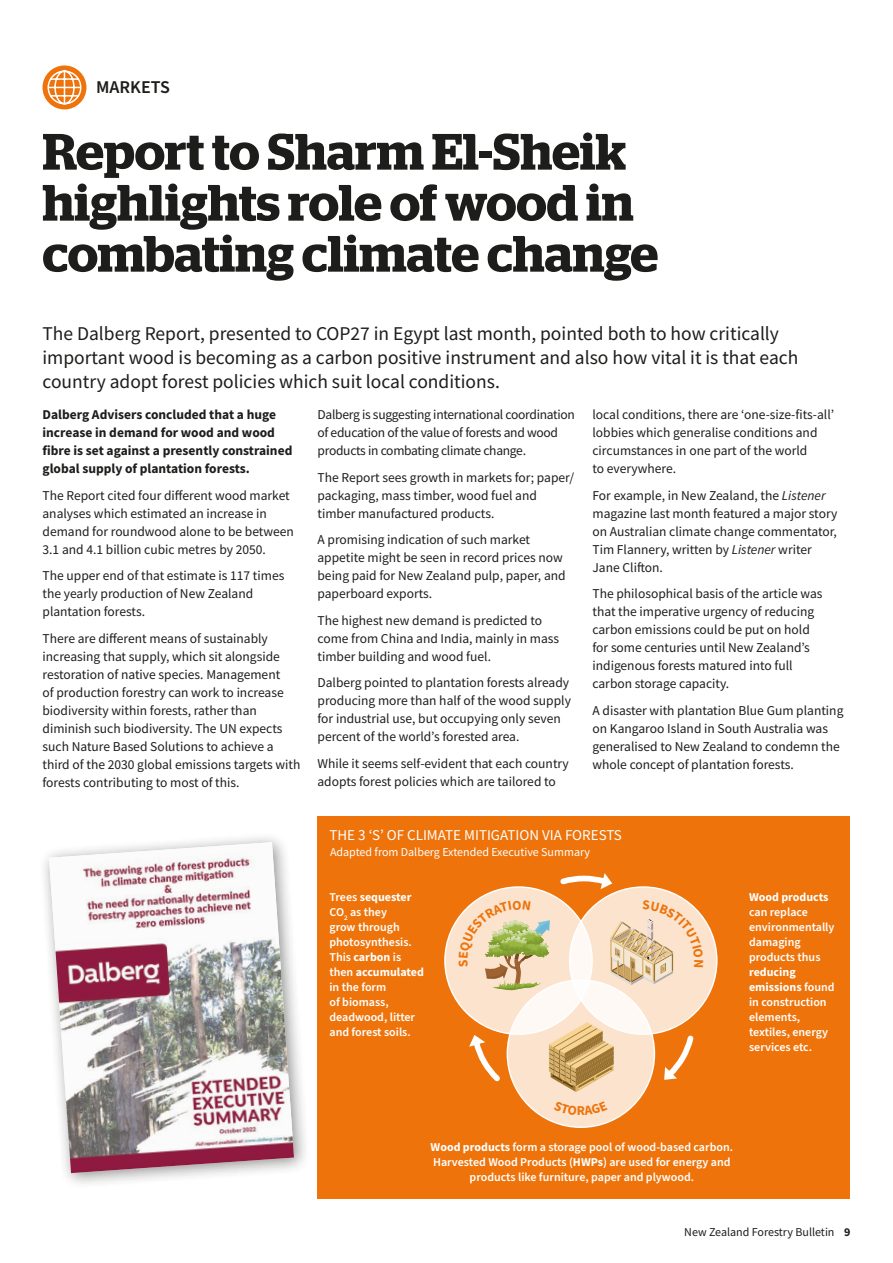
<style>
.page{position:relative;width:893px;height:1263px;background:#fff}
.page>*{position:absolute;margin:0;border:0;box-sizing:border-box;transform-origin:0 0}
.t1{font:600 51px/51px "Stag";color:#1d1d1b}
.t2{font:19.5px/24px "Source Sans Pro";color:#1d1d1b}
.t3{font:600 18px "Source Sans Pro";color:#1d1d1b}
.t4{font:15px "Source Sans Pro";color:#fff}
.t5{font:13.5px/18px "Source Sans Pro";color:#1d1d1b}
.t6{font:700 13.5px/18px "Source Sans Pro";color:#1d1d1b}
.t7{font:13.5px/18px "Source Sans Pro";letter-spacing:-.02em;color:#1d1d1b}
.t8{font:600 12px/15px "Source Sans Pro";color:#fff}
.t9{font:12px "Source Sans Pro";color:#fff}
.t10{font:12px "Source Sans Pro";color:#1d1d1b}
.t11{font:700 12px "Source Sans Pro";color:#fff}
.s1{font-style:italic}
.s2{font-weight:700}
</style>
<div class="page">
<div style="left:317px;top:816px;width:533px;height:383px;background:#ee730a"></div>
<div style="left:43px;top:65px;width:43px;height:44px;background:#ee730a;border-radius:50%"></div>
<svg style="left:47px;top:70px;width:35px;height:35px"></svg>
<div style="left:38px;top:831px;width:273px;height:359px;background:#1d1d1b;opacity:.48"></div>
<img style="left:49px;top:842px;width:245px;height:331px">
<div style="left:445px;top:887px;width:147px;height:147px;background:#fbe3ce;border-radius:50%"></div>
<svg style="left:570px;top:887px;width:147px;height:147px;background:#fbe7d5"></svg>
<svg style="left:507px;top:980px;width:147px;height:147px;background:#fcebdd"></svg>
<svg style="left:560px;top:873px;width:52px;height:16px"></svg>
<svg style="left:469px;top:1035px;width:31px;height:47px"></svg>
<svg style="left:662px;top:1031px;width:32px;height:49px"></svg>
<svg style="left:549px;top:1022px;width:65px;height:70px;background:#d4b480"></svg>
<svg style="left:458px;top:900px;width:92px;height:91px"></svg>
<svg style="left:610px;top:900px;width:93px;height:85px;background:#edd4b7"></svg>
<svg style="left:554px;top:1101px;width:54px;height:14px"></svg>
<h3 class="t3" style="left:96px;top:75px;width:75px">MARKETS</h3>
<h1 class="t1" style="left:43px;top:126px;width:617px">Report to Sharm El-Sheik highlights role of wood in combating climate change</h1>
<p class="t2" style="left:43px;top:321px;width:757px">The Dalberg Report, presented to COP27 in Egypt last month, pointed both to how critically important wood is becoming as a carbon positive instrument and also how vital it is that each country adopt forest policies which suit local conditions.</p>
<p class="t7" style="left:317px;top:406px;width:259px">Dalberg is suggesting international coordination of education of the value of forests and wood products in combating climate change.</p>
<p class="t5" style="left:317px;top:468px;width:258px">The Report sees growth in markets for; paper/ packaging, mass timber, wood fuel and timber manufactured products.</p>
<p class="t5" style="left:317px;top:531px;width:250px">A promising indication of such market appetite might be seen in record prices now being paid for New Zealand pulp, paper, and paperboard exports.</p>
<p class="t5" style="left:317px;top:611px;width:243px">The highest new demand is predicted to come from China and India, mainly in mass timber building and wood fuel.</p>
<p class="t5" style="left:317px;top:674px;width:255px">Dalberg pointed to plantation forests already producing more than half of the wood supply for industrial use, but occupying only seven percent of the world’s forested area.</p>
<p class="t5" style="left:317px;top:754px;width:253px">While it seems self-evident that each country adopts forest policies which are tailored to</p>
<p class="t5" style="left:592px;top:406px;width:243px">local conditions, there are ‘one-size-fits-all’ lobbies which generalise conditions and circumstances in one part of the world<br>to everywhere.</p>
<p class="t5" style="left:592px;top:486px;width:246px">For example, in New Zealand, the <span class="s1">Listener </span>magazine last month featured a major story on Australian climate change commentator, Tim Flannery, written by <span class="s1">Listener</span> writer Jane Clifton.</p>
<p class="t5" style="left:592px;top:585px;width:232px">The philosophical basis of the article was that the imperative urgency of reducing carbon emissions could be put on hold for some centuries until New Zealand’s indigenous forests matured into full carbon storage capacity.</p>
<p class="t5" style="left:592px;top:701px;width:252px">A disaster with plantation Blue Gum planting on Kangaroo Island in South Australia was generalised to New Zealand to condemn the whole concept of plantation forests.</p>
<p class="t6" style="left:43px;top:406px;width:251px">Dalberg Advisers concluded that a huge increase in demand for wood and wood fibre is set against a presently constrained global supply of plantation forests.</p>
<p class="t5" style="left:43px;top:486px;width:253px">The Report cited four different wood market analyses which estimated an increase in demand for roundwood alone to be between 3.1 and 4.1 billion cubic metres by 2050.</p>
<p class="t5" style="left:43px;top:567px;width:243px">The upper end of that estimate is 117 times the yearly production of New Zealand plantation forests.</p>
<p class="t5" style="left:43px;top:629px;width:259px">There are different means of sustainably increasing that supply, which sit alongside restoration of native species. Management<br>of production forestry can work to increase biodiversity within forests, rather than diminish such biodiversity. The UN expects such Nature Based Solutions to achieve a third of the 2030 global emissions targets with forests contributing to most of this.</p>
<p class="t4" style="left:329px;top:825px;width:294px">THE 3 ‘S’ OF CLIMATE MITIGATION VIA FORESTS</p>
<p class="t9" style="left:330px;top:844px;width:262px">Adapted from Dalberg Extended Executive Summary</p>
<p class="t8" style="left:329px;top:889px;width:96px">Trees <span class="s2">sequester<br></span>CO<sub>2</sub> as they<br>grow through photosynthesis.<br>This <span class="s2">carbon</span> is then <span class="s2">accumulated </span>in the form<br>of biomass, deadwood, litter and forest soils.</p>
<p class="t11" style="left:749px;top:888px;width:81px">Wood products</p>
<p class="t8" style="left:749px;top:904px;width:87px">can replace environmentally damaging products thus</p>
<p class="t8" style="left:749px;top:964px;width:87px"><span class="s2">reducing emissions</span> found in construction elements, textiles, energy services etc.</p>
<p class="t8" style="left:431px;top:1140px;width:304px;text-align:center"><span class="s2">Wood products</span> form a storage pool of wood-based carbon.<br>Harvested Wood Products (<span class="s2">HWPs</span>) are used for energy and products like furniture, paper and plywood.</p>
<p class="t10" style="left:684px;top:1224px;width:168px">New Zealand Forestry Bulletin <span class="s2">9</span></p>
</div>
